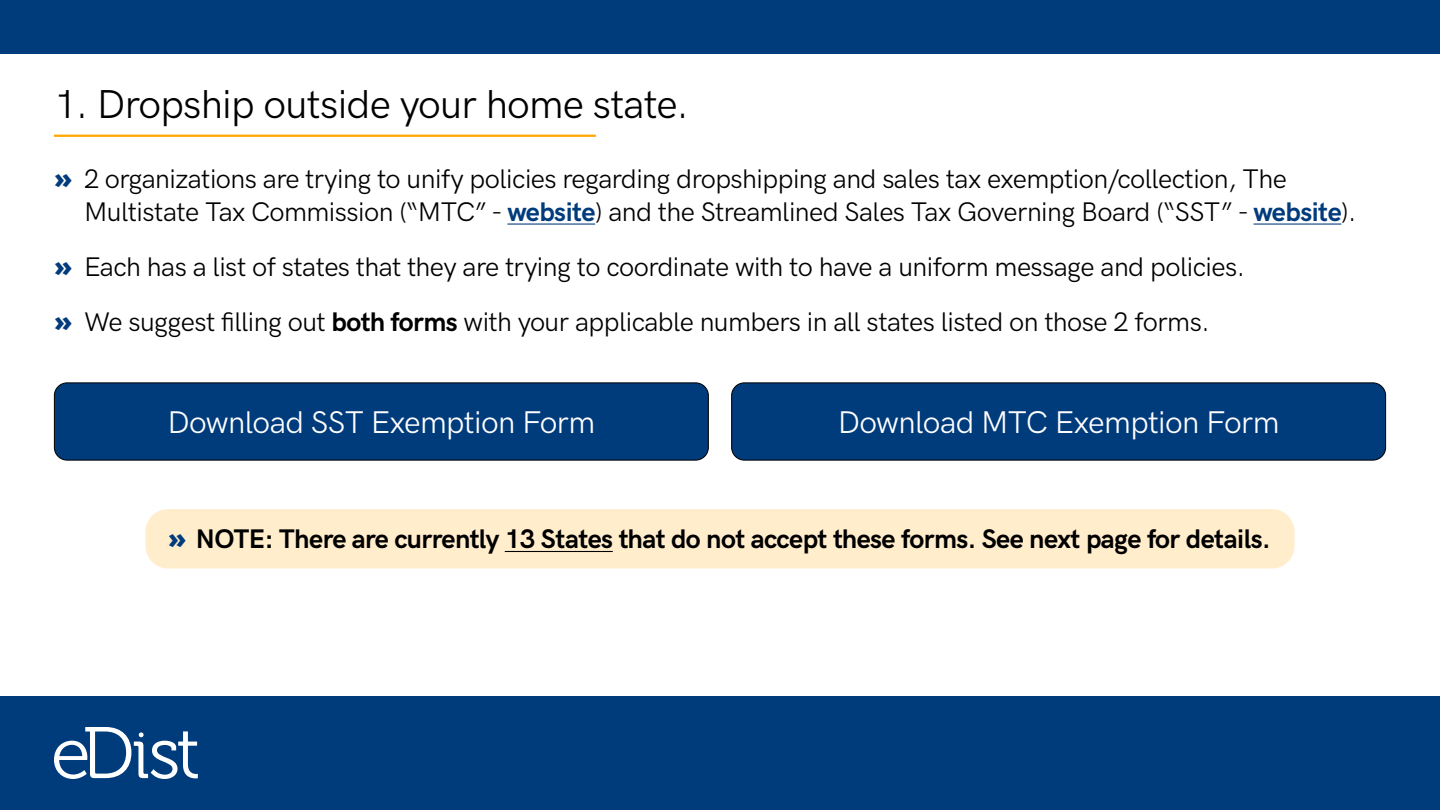
<style>
.page{position:relative;width:1440px;height:810px;background:#fff}
.page>*{position:absolute;margin:0;border:0;box-sizing:border-box;transform-origin:0 0}
.t1{font:40.5px "HK Grotesk Pro";letter-spacing:-.02em;color:#000}
.t2{font:31.5px "HK Grotesk Pro";letter-spacing:-.02em;color:#fff}
.t3{font:27px/32.4px "HK Grotesk Pro";letter-spacing:-.02em;color:#000}
.t4{font:700 27px "HK Grotesk Pro";letter-spacing:-.02em;color:#000}
.s1{font-family:"Open Sans";font-weight:800;color:#003b7c}
.s2{font-weight:700;color:#003b7c}
.s3{font-weight:700}
</style>
<div class="page">
<div style="left:0;top:0;width:1440px;height:54px;background:#003b7c"></div>
<div style="left:0;top:696px;width:1440px;height:114px;background:#003b7c"></div>
<svg style="left:54px;top:727px;width:144px;height:52px"></svg>
<hr style="left:54px;top:135px;width:542px;height:2px;background:#ffa700">
<hr style="left:507px;top:224px;width:88px;height:1px;background:#003b7c">
<hr style="left:1254px;top:224px;width:87px;height:1px;background:#003b7c">
<div style="left:54px;top:383px;width:654px;height:77px;background:#003b7c;border-radius:13px"></div>
<div style="left:54px;top:382px;width:655px;height:78px;border:1px solid #000;border-radius:13px"></div>
<div style="left:732px;top:383px;width:654px;height:77px;background:#003b7c;border-radius:13px"></div>
<div style="left:731px;top:382px;width:655px;height:78px;border:1px solid #000;border-radius:13px"></div>
<div style="left:146px;top:509px;width:1148px;height:59px;background:#ffedcc;border-radius:22px"></div>
<hr style="left:505px;top:551px;width:108px;height:1px;background:#000">
<h1 class="t1" style="left:54px;top:74px;width:636px">1. Dropship outside your home state.</h1>
<p class="t3" style="left:84px;top:161px;width:1274px;text-indent:-30px"><span class="s1">»</span> 2 organizations are trying to unify policies regarding dropshipping and sales tax exemption/collection, The<br>Multistate Tax Commission (“MTC” - <span class="s2">website</span>) and the Streamlined Sales Tax Governing Board (“SST” - <span class="s2">website</span>).</p>
<p class="t3" style="left:54px;top:237px;width:1193px;line-height:54.9px"><span class="s1">»</span> Each has a list of states that they are trying to coordinate with to have a uniform message and policies. <span class="s1">»</span> We suggest filling out <span class="s3">both forms</span> with your applicable numbers in all states listed on those 2 forms.</p>
<p class="t2" style="left:167px;top:398px;width:429px">Download SST Exemption Form</p>
<p class="t2" style="left:838px;top:398px;width:443px">Download MTC Exemption Form</p>
<p class="t4" style="left:168px;top:519px;width:1104px"><span class="s1">»</span> NOTE: There are currently 13 States that do not accept these forms. See next page for details.</p>
</div>
